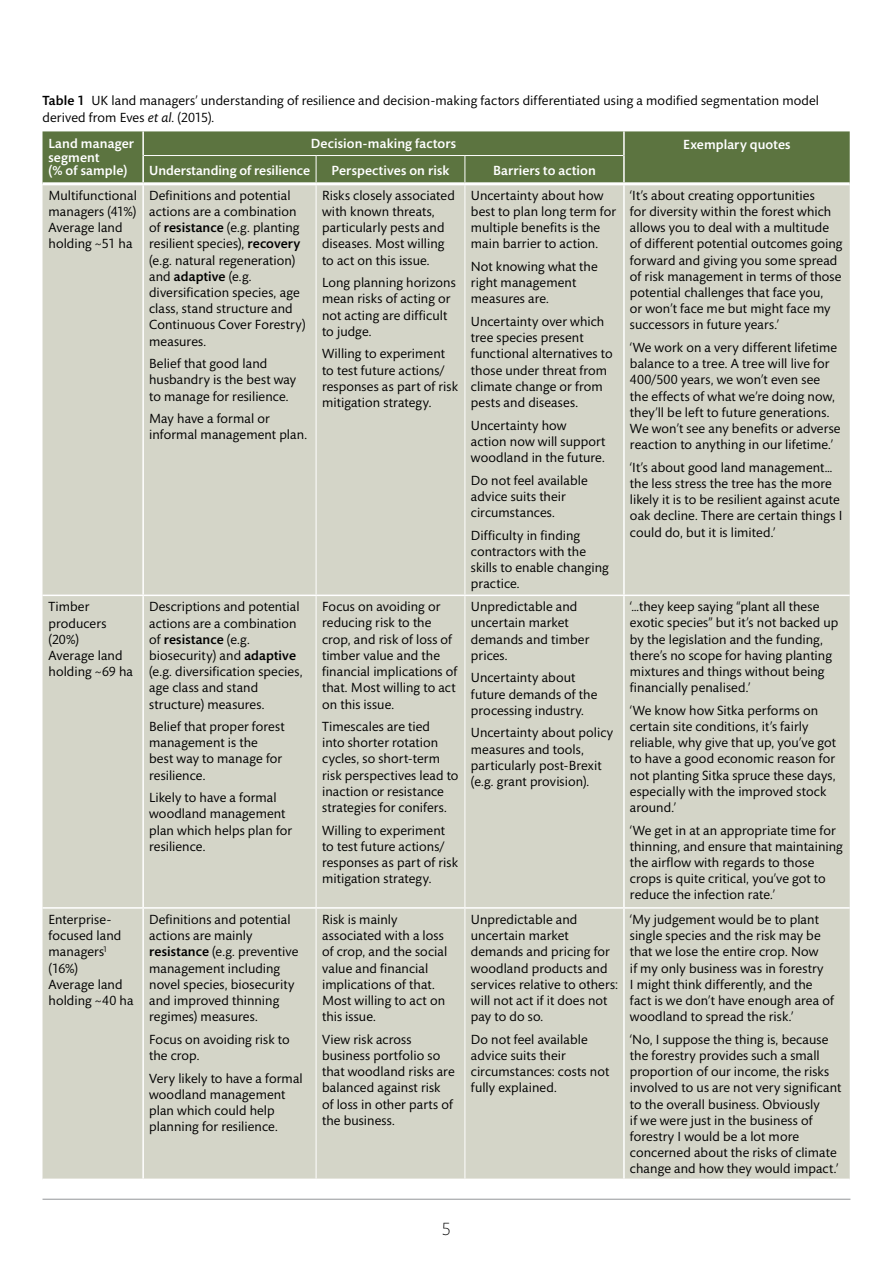
<style>
.page{position:relative;width:893px;height:1263px;background:#fff}
.page>*{position:absolute;margin:0;border:0;box-sizing:border-box;transform-origin:0 0}
.t1{font:300 18px "Mundo Sans";color:#000}
.t2{font:13.5px/16.2px "Mundo Sans";letter-spacing:.005em;color:#000}
.t3{font:500 13.5px/13.5px "Mundo Sans";letter-spacing:.01em;color:#fff}
.s1{font-weight:500}
.s2{font-style:italic}
</style>
<div class="page">
<div style="left:43px;top:185px;width:807px;height:993px;background:#d4d5c8"></div>
<hr style="left:316px;top:909px;width:1px;height:269px;background:#fff">
<hr style="left:465px;top:909px;width:1px;height:269px;background:#fff">
<hr style="left:142px;top:185px;width:2px;height:410px;background:#fff">
<hr style="left:623px;top:185px;width:2px;height:410px;background:#fff">
<hr style="left:142px;top:596px;width:2px;height:311px;background:#fff">
<hr style="left:623px;top:596px;width:2px;height:311px;background:#fff">
<hr style="left:316px;top:185px;width:1px;height:410px;background:#fff">
<hr style="left:465px;top:185px;width:1px;height:410px;background:#fff">
<hr style="left:316px;top:596px;width:1px;height:311px;background:#fff">
<hr style="left:465px;top:596px;width:1px;height:311px;background:#fff">
<div style="left:43px;top:131px;width:807px;height:51px;background:#5c7440"></div>
<hr style="left:142px;top:909px;width:2px;height:269px;background:#fff">
<hr style="left:623px;top:909px;width:2px;height:269px;background:#fff">
<hr style="left:43px;top:595px;width:100px;height:1px;background:#fff">
<hr style="left:143px;top:595px;width:173px;height:1px;background:#fff">
<hr style="left:316px;top:595px;width:149px;height:1px;background:#fff">
<hr style="left:465px;top:595px;width:159px;height:1px;background:#fff">
<hr style="left:624px;top:595px;width:226px;height:1px;background:#fff">
<hr style="left:43px;top:907px;width:100px;height:2px;background:#fff">
<hr style="left:143px;top:907px;width:173px;height:2px;background:#fff">
<hr style="left:316px;top:907px;width:149px;height:2px;background:#fff">
<hr style="left:465px;top:907px;width:159px;height:2px;background:#fff">
<hr style="left:624px;top:907px;width:226px;height:2px;background:#fff">
<hr style="left:43px;top:1199px;width:807px;height:1px;background:#939598">
<p class="t2" style="left:43px;top:93px;width:778px"><span class="s1">Table 1</span> UK land managers’ understanding of resilience and decision-making factors differentiated using a modified segmentation model derived from Eves <span class="s2">et al</span>. (2015).</p>
<p class="t3" style="left:49px;top:137px;width:87px">Land manager segment<br>(% of sample)</p>
<p class="t3" style="left:311px;top:138px;width:147px">Decision-making factors</p>
<p class="t3" style="left:683px;top:138px;width:109px">Exemplary quotes</p>
<p class="t3" style="left:149px;top:164px;width:162px">Understanding of resilience</p>
<p class="t3" style="left:332px;top:164px;width:119px">Perspectives on risk</p>
<p class="t3" style="left:493px;top:164px;width:104px">Barriers to action</p>
<p class="t2" style="left:49px;top:188px;width:90px">Multifunctional managers (41%)<br>Average land holding ~51 ha</p>
<p class="t2" style="left:149px;top:188px;width:158px">Definitions and potential actions are a combination of <span class="s1">resistance</span> (e.g. planting resilient species), <span class="s1">recovery </span>(e.g. natural regeneration) and <span class="s1">adaptive</span> (e.g. diversification species, age class, stand structure and<br>Continuous Cover Forestry) measures.</p>
<p class="t2" style="left:149px;top:356px;width:149px">Belief that good land husbandry is the best way to manage for resilience.</p>
<p class="t2" style="left:149px;top:411px;width:160px">May have a formal or informal management plan.</p>
<p class="t2" style="left:49px;top:599px;width:86px">Timber producers (20%)<br>Average land holding ~69 ha</p>
<p class="t2" style="left:149px;top:599px;width:155px">Descriptions and potential actions are a combination of <span class="s1">resistance</span> (e.g. biosecurity) and <span class="s1">adaptive </span>(e.g. diversification species, age class and stand structure) measures.</p>
<p class="t2" style="left:149px;top:719px;width:137px">Belief that proper forest management is the best way to manage for resilience.</p>
<p class="t2" style="left:149px;top:790px;width:145px">Likely to have a formal woodland management plan which helps plan for resilience.</p>
<p class="t2" style="left:49px;top:911px;width:87px">Enterprise&shy;focused land managers<sup>1 </sup>(16%)<br>Average land holding ~40 ha</p>
<p class="t2" style="left:149px;top:912px;width:151px">Definitions and potential actions are mainly <span class="s1">resistance</span> (e.g. preventive management including novel species, biosecurity and improved thinning regimes) measures.</p>
<p class="t2" style="left:149px;top:1031px;width:142px">Focus on avoiding risk to the crop.</p>
<p class="t2" style="left:149px;top:1070px;width:155px">Very likely to have a formal woodland management plan which could help planning for resilience.</p>
<p class="t2" style="left:322px;top:188px;width:134px">Risks closely associated with known threats, particularly pests and diseases. Most willing to act on this issue.</p>
<p class="t2" style="left:322px;top:275px;width:135px">Long planning horizons mean risks of acting or not acting are difficult to judge.</p>
<p class="t2" style="left:322px;top:346px;width:137px">Willing to experiment to test future actions/ responses as part of risk mitigation strategy.</p>
<p class="t2" style="left:322px;top:599px;width:137px">Focus on avoiding or reducing risk to the crop, and risk of loss of timber value and the financial implications of that. Most willing to act on this issue.</p>
<p class="t2" style="left:322px;top:719px;width:138px">Timescales are tied<br>into shorter rotation cycles, so short-term risk perspectives lead to inaction or resistance strategies for conifers.</p>
<p class="t2" style="left:322px;top:822px;width:137px">Willing to experiment to test future actions/ responses as part of risk mitigation strategy.</p>
<p class="t2" style="left:322px;top:912px;width:127px">Risk is mainly associated with a loss of crop, and the social value and financial implications of that.<br>Most willing to act on this issue.</p>
<p class="t2" style="left:322px;top:1031px;width:134px">View risk across business portfolio so that woodland risks are balanced against risk of loss in other parts of the business.</p>
<p class="t2" style="left:471px;top:188px;width:147px">Uncertainty about how best to plan long term for multiple benefits is the main barrier to action.</p>
<p class="t2" style="left:471px;top:259px;width:128px">Not knowing what the right management measures are.</p>
<p class="t2" style="left:471px;top:314px;width:143px">Uncertainty over which tree species present functional alternatives to those under threat from climate change or from pests and diseases.</p>
<p class="t2" style="left:471px;top:417px;width:136px">Uncertainty how action now will support woodland in the future.</p>
<p class="t2" style="left:471px;top:472px;width:118px">Do not feel available advice suits their circumstances.</p>
<p class="t2" style="left:471px;top:527px;width:139px">Difficulty in finding contractors with the skills to enable changing practice.</p>
<p class="t2" style="left:471px;top:599px;width:120px">Unpredictable and uncertain market demands and timber prices.</p>
<p class="t2" style="left:471px;top:670px;width:128px">Uncertainty about future demands of the processing industry.</p>
<p class="t2" style="left:471px;top:725px;width:144px">Uncertainty about policy measures and tools, particularly post-Brexit (e.g. grant provision).</p>
<p class="t2" style="left:471px;top:912px;width:149px">Unpredictable and uncertain market demands and pricing for woodland products and services relative to others: will not act if it does not pay to do so.</p>
<p class="t2" style="left:471px;top:1031px;width:140px">Do not feel available advice suits their circumstances: costs not fully explained.</p>
<p class="t2" style="left:630px;top:188px;width:214px">‘It’s about creating opportunities<br>for diversity within the forest which allows you to deal with a multitude of different potential outcomes going forward and giving you some spread of risk management in terms of those potential challenges that face you,<br>or won’t face me but might face my successors in future years.’</p>
<p class="t2" style="left:630px;top:340px;width:212px">‘We work on a very different lifetime balance to a tree. A tree will live for 400/500 years, we won’t even see the effects of what we’re doing now, they’ll be left to future generations.<br>We won’t see any benefits or adverse reaction to anything in our lifetime.’</p>
<p class="t2" style="left:630px;top:459px;width:214px">‘It’s about good land management… the less stress the tree has the more likely it is to be resilient against acute oak decline. There are certain things I could do, but it is limited.’</p>
<p class="t2" style="left:630px;top:599px;width:210px">‘…they keep saying “plant all these exotic species” but it’s not backed up by the legislation and the funding, there’s no scope for having planting mixtures and things without being financially penalised.’</p>
<p class="t2" style="left:630px;top:703px;width:207px">‘We know how Sitka performs on certain site conditions, it’s fairly reliable, why give that up, you’ve got to have a good economic reason for not planting Sitka spruce these days, especially with the improved stock around.’</p>
<p class="t2" style="left:630px;top:822px;width:214px">‘We get in at an appropriate time for thinning, and ensure that maintaining the airflow with regards to those crops is quite critical, you’ve got to reduce the infection rate.’</p>
<p class="t2" style="left:630px;top:912px;width:205px">‘My judgement would be to plant single species and the risk may be that we lose the entire crop. Now<br>if my only business was in forestry<br>I might think differently, and the fact is we don’t have enough area of woodland to spread the risk.’</p>
<p class="t2" style="left:630px;top:1031px;width:213px">‘No, I suppose the thing is, because the forestry provides such a small proportion of our income, the risks involved to us are not very significant to the overall business. Obviously<br>if we were just in the business of forestry I would be a lot more concerned about the risks of climate change and how they would impact.’</p>
<h1 class="t1" style="left:442px;top:1219px;width:11px">5</h1>
</div>
